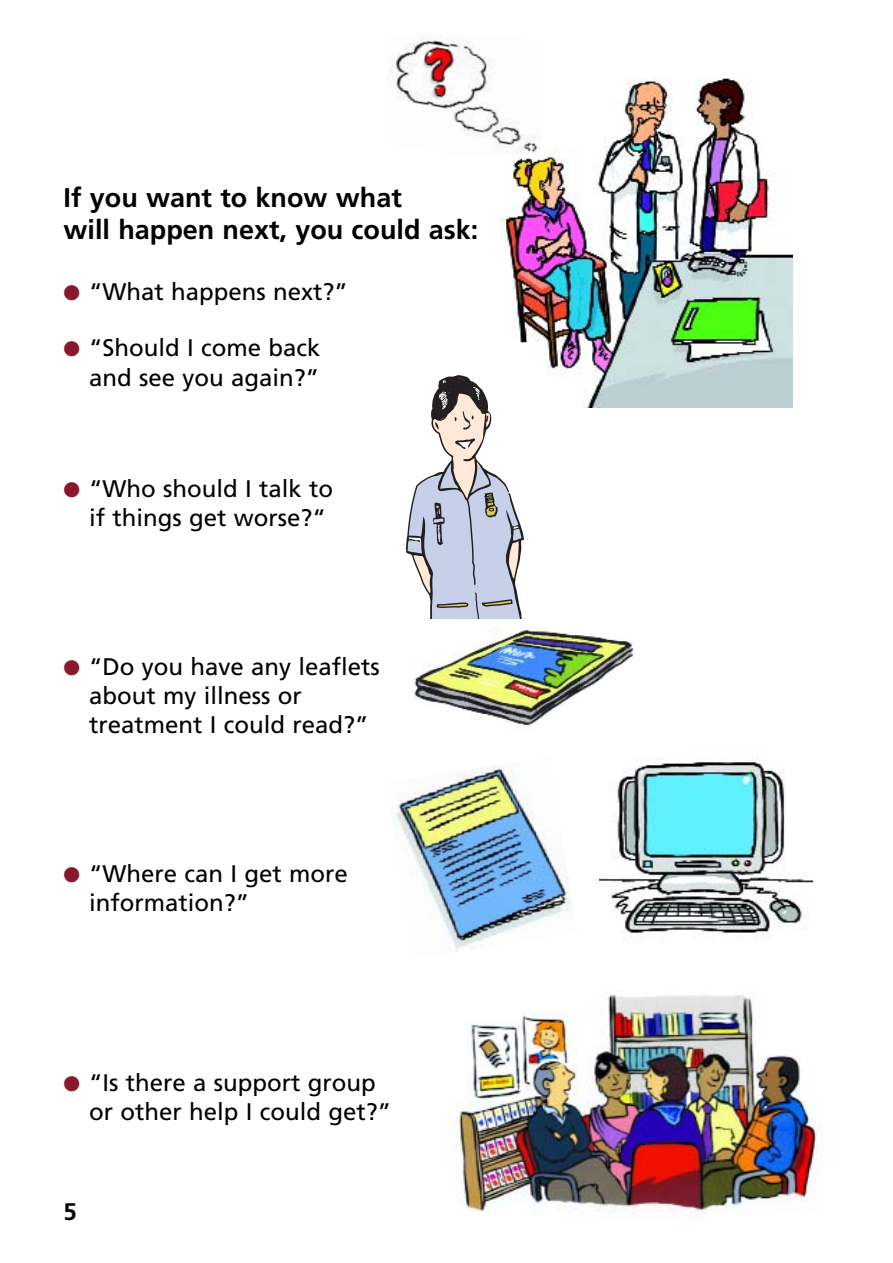
<style>
.page{position:relative;width:893px;height:1263px;background:#fff}
.page>*{position:absolute;margin:0;border:0;box-sizing:border-box;transform-origin:0 0}
.t1{font:700 27px/31.5px "Frutiger";color:#000}
.t2{font:24px/29.2px "Frutiger";color:#000}
.t3{font:700 24px "Frutiger";color:#000}
.s1{color:#8a182d}
</style>
<div class="page">
<svg style="left:406px;top:375px;width:118px;height:243px"></svg>
<img style="left:414px;top:629px;width:220px;height:98px">
<img style="left:610px;top:758px;width:203px;height:180px">
<img style="left:394px;top:765px;width:178px;height:187px">
<img style="left:457px;top:994px;width:363px;height:219px">
<img style="left:492px;top:78px;width:300px;height:329px">
<img style="left:391px;top:34px;width:150px;height:119px">
<p class="t1" style="left:64px;top:184px;width:416px">If you want to know what<br>will happen next, you could ask:</p>
<p class="t2" style="left:64px;top:278px;width:286px"><span class="s1">●</span> “What happens next?”</p>
<p class="t2" style="left:64px;top:335px;width:258px;text-align:right"><span class="s1">●</span> “Should I come back and see you again?”</p>
<p class="t2" style="left:89px;top:476px;width:246px;text-indent:-26px"><span class="s1">●</span> “Who should I talk to if things get worse?“</p>
<p class="t2" style="left:89px;top:654px;width:292px;text-indent:-26px"><span class="s1">●</span> “Do you have any leaflets about my illness or treatment I could read?”</p>
<p class="t2" style="left:89px;top:861px;width:260px;text-indent:-26px"><span class="s1">●</span> “Where can I get more information?”</p>
<p class="t2" style="left:89px;top:1070px;width:304px;text-indent:-26px"><span class="s1">●</span> “Is there a support group or other help I could get?”</p>
<p class="t3" style="left:64px;top:1202px;width:15px">5</p>
</div>
